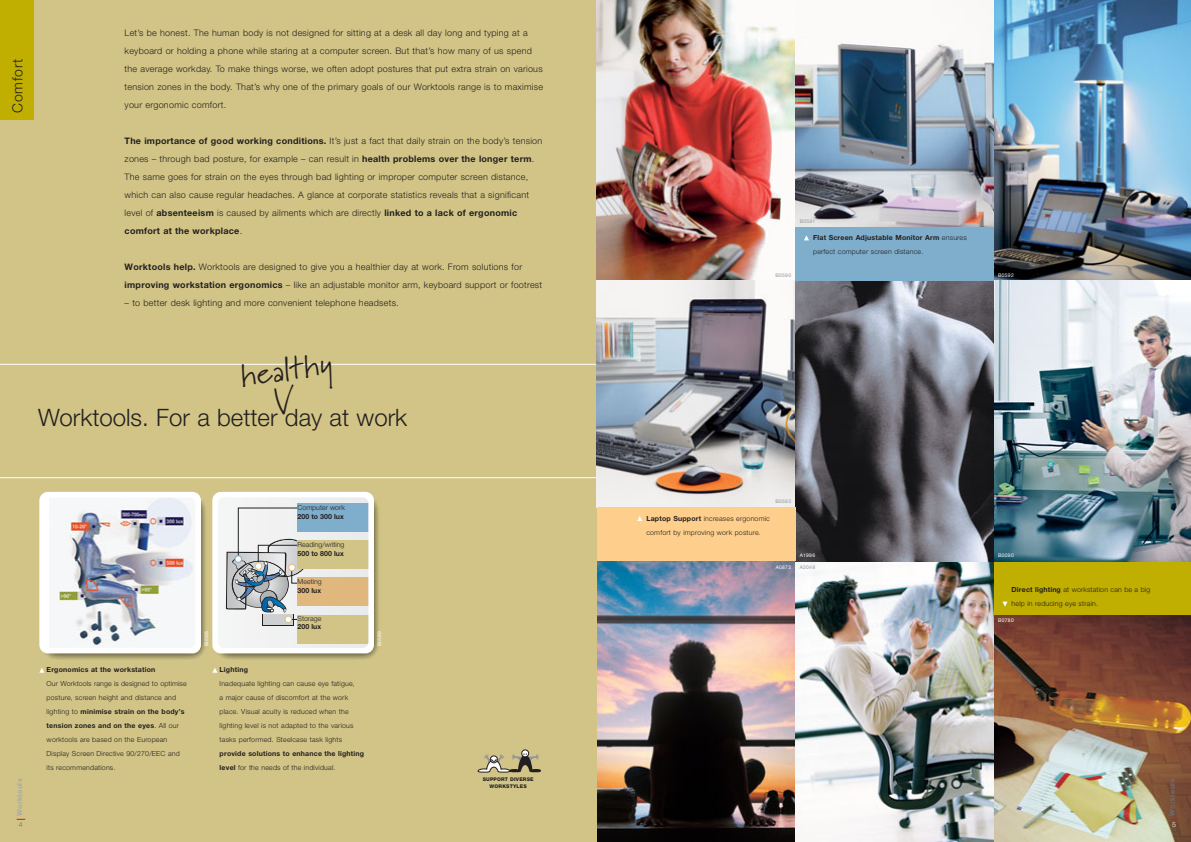
<style>
.page{position:relative;width:1191px;height:842px;background:#fff}
.page>*{position:absolute;margin:0;border:0;box-sizing:border-box;transform-origin:0 0}
.t1{font:57.4px "FF Justlefthand Caps";color:#231f20;scale:.81 1}
.t2{font:32px "Marydale";color:#231f20}
.t3{font:300 24px "Helvetica Neue LT Pro";color:#231f20}
.t4{font:300 14px "Helvetica Neue LT Pro";letter-spacing:.055em;color:#231f20}
.t5{font:300 9px/18px "Helvetica Neue LT Pro";letter-spacing:.03em;color:#231f20}
.t6{font:300 7px/14px "Helvetica Neue LT Pro";letter-spacing:.03em;color:#231f20}
.t7{font:700 7px/14px "Helvetica Neue LT Pro";letter-spacing:.03em;color:#231f20}
.t8{font:300 7px "Helvetica Neue LT Pro";color:#231f20}
.t9{font:700 7px "Helvetica Neue LT Pro";color:#231f20}
.t10{font:700 7px "Helvetica Neue LT Pro";letter-spacing:.055em;color:#a7a9ac}
.t11{font:700 7px "Helvetica Neue LT Pro";letter-spacing:.055em;color:#6d6e70}
.t12{font:300 7px "Helvetica Neue LT Pro";color:#6d6e70}
.t13{font:300 7px "Helvetica Neue LT Pro";color:#fff}
.t14{font:5px "Helvetica Neue LT Pro";letter-spacing:.055em;color:#fff}
.t15{font:800 5px/7px "Helvetica Neue LT Pro";letter-spacing:.03em;color:#231f20;text-align:center}
.t16{font:5px "Helvetica Neue LT Pro";letter-spacing:.055em;color:#939598}
.s1{font-weight:700}
.s2{font-weight:300}
</style>
<div class="page">
<div style="left:0;top:0;width:595px;height:842px;background:#d1c486"></div>
<div style="left:0;top:0;width:34px;height:119px;background:#c0ae00"></div>
<hr style="left:0;top:364px;width:595px;height:1px;background:#fff">
<hr style="left:0;top:477px;width:595px;height:1px;background:#fff">
<img style="left:39px;top:492px;width:173px;height:173px;border-radius:9px">
<div style="left:39px;top:492px;width:162px;height:161px;background:#fff;border-radius:9px"></div>
<img style="left:212px;top:492px;width:173px;height:173px;border-radius:9px">
<div style="left:212px;top:492px;width:162px;height:161px;background:#fff;border-radius:9px"></div>
<img style="left:57px;top:498px;width:137px;height:150px">
<svg style="left:221px;top:497px;width:147px;height:151px"></svg>
<div style="left:235px;top:555px;width:7px;height:8px;border:1px solid #7faecc;border-radius:50%"></div>
<div style="left:255px;top:563px;width:7px;height:6px;background:#fff;border-radius:50%"></div>
<div style="left:255px;top:562px;width:7px;height:8px;border:1px solid #d0c588;border-radius:50%"></div>
<div style="left:289px;top:564px;width:6px;height:7px;background:#fff;border-radius:50%"></div>
<div style="left:288px;top:564px;width:8px;height:7px;border:1px solid #e0b87d;border-radius:50%"></div>
<div style="left:285px;top:616px;width:6px;height:7px;background:#fff;border-radius:50%"></div>
<div style="left:285px;top:616px;width:7px;height:7px;border:1px solid #d1c486;border-radius:50%"></div>
<div style="left:297px;top:503px;width:71px;height:28px;background:#7faecc"></div>
<div style="left:297px;top:540px;width:71px;height:29px;background:#d1c486"></div>
<div style="left:297px;top:578px;width:71px;height:28px;background:#e0b87d"></div>
<div style="left:297px;top:615px;width:71px;height:28px;background:#d1c486"></div>
<svg style="left:39px;top:668px;width:5px;height:5px"></svg>
<svg style="left:212px;top:668px;width:5px;height:5px"></svg>
<div style="left:522px;top:750px;width:6px;height:7px;background:#fff;border-radius:50%"></div>
<div style="left:521px;top:750px;width:8px;height:7px;border:1px solid #231f20;border-radius:50%"></div>
<svg style="left:478px;top:753px;width:63px;height:19px"></svg>
<img style="left:994px;top:615px;width:197px;height:227px">
<div style="left:994px;top:561px;width:197px;height:54px;background:#c0ae00"></div>
<svg style="left:1002px;top:602px;width:5px;height:5px"></svg>
<img style="left:597px;top:561px;width:198px;height:281px">
<hr style="left:595px;top:0;width:2px;height:842px;background:#d1c486">
<img style="left:597px;top:0;width:198px;height:281px">
<img style="left:994px;top:0;width:197px;height:281px">
<img style="left:795px;top:39px;width:199px;height:188px">
<img style="left:795px;top:561px;width:199px;height:281px">
<img style="left:597px;top:281px;width:198px;height:226px">
<img style="left:994px;top:281px;width:197px;height:280px">
<img style="left:795px;top:281px;width:199px;height:280px">
<div style="left:795px;top:227px;width:199px;height:54px;background:#7faecc"></div>
<div style="left:597px;top:507px;width:198px;height:54px;background:#fecf8c"></div>
<svg style="left:637px;top:516px;width:5px;height:5px"></svg>
<svg style="left:804px;top:235px;width:5px;height:5px"></svg>
<h3 class="t4" style="left:12px;top:113px;width:55px;rotate:-90deg">Comfort</h3>
<p class="t5" style="left:125px;top:25px;width:420px">Let’s be honest. The human body is not designed for sitting at a desk all day long and typing at a keyboard or holding a phone while staring at a computer screen. But that’s how many of us spend the average workday. To make things worse, we often adopt postures that put extra strain on various tension zones in the body. That’s why one of the primary goals of our Worktools range is to maximise your ergonomic comfort.</p>
<p class="t5" style="left:125px;top:133px;width:419px"><span class="s1">The importance of good working conditions.</span> It’s just a fact that daily strain on the body’s tension zones – through bad posture, for example – can result in <span class="s1">health problems over the longer term</span>.<br>The same goes for strain on the eyes through bad lighting or improper computer screen distance, which can also cause regular headaches. A glance at corporate statistics reveals that a significant level of <span class="s1">absenteeism</span> is caused by ailments which are directly <span class="s1">linked to a lack of ergonomic comfort at the workplace</span>.</p>
<p class="t5" style="left:125px;top:259px;width:419px"><span class="s1">Worktools help.</span> Worktools are designed to give you a healthier day at work. From solutions for <span class="s1">improving workstation ergonomics</span> – like an adjustable monitor arm, keyboard support or footrest</p>
<p class="t5" style="left:125px;top:295px;width:276px">– to better desk lighting and more convenient telephone headsets.</p>
<h2 class="t2" style="left:238px;top:356px;width:94px;rotate:-8deg">healthy</h2>
<h1 class="t1" style="left:274px;top:364px;width:26px">V</h1>
<h3 class="t3" style="left:38px;top:408px;width:370px">Worktools. For a better day at work</h3>
<p class="t10" style="left:17px;top:816px;width:39px;rotate:-90deg">Worktools</p>
<p class="t12" style="left:19px;top:822px;width:5px">4</p>
<p class="t7" style="left:47px;top:663px;width:110px">Ergonomics at the workstation</p>
<p class="t6" style="left:47px;top:677px;width:141px">Our Worktools range is designed to optimise posture, screen height and distance and lighting to <span class="s1">minimise strain on the body’s tension zones and on the eyes</span>. All our worktools are based on the European Display Screen Directive 90/270/EEC and its recommendations.</p>
<p class="t8" style="left:298px;top:505px;width:49px">Computer work</p>
<p class="t9" style="left:298px;top:513px;width:48px">200 to 300 lux</p>
<p class="t8" style="left:298px;top:542px;width:48px">Reading/writing</p>
<p class="t9" style="left:298px;top:551px;width:48px">500 to 800 lux</p>
<p class="t8" style="left:298px;top:579px;width:26px">Meeting</p>
<p class="t7" style="left:298px;top:584px;width:25px">300 lux</p>
<p class="t8" style="left:298px;top:616px;width:25px">Storage</p>
<p class="t7" style="left:298px;top:620px;width:25px">200 lux</p>
<p class="t14" style="left:204px;top:646px;width:17px;rotate:-90deg">B0588</p>
<p class="t14" style="left:376px;top:646px;width:17px;rotate:-90deg">B0589</p>
<p class="t7" style="left:220px;top:663px;width:30px">Lighting</p>
<p class="t6" style="left:220px;top:677px;width:137px">Inadequate lighting can cause eye fatigue, a major cause of discomfort at the work place. Visual acuity is reduced when the lighting level is not adapted to the various tasks performed. Steelcase task lights</p>
<p class="t7" style="left:220px;top:747px;width:146px">provide solutions to enhance the lighting level <span class="s2">for the needs of the individual.</span></p>
<p class="t15" style="left:483px;top:776px;width:52px">SUPPORT DIVERSE<br>WORKSTYLES</p>
<p class="t16" style="left:775px;top:272px;width:17px">B0590</p>
<p class="t16" style="left:799px;top:218px;width:17px">B0591</p>
<p class="t6" style="left:813px;top:231px;width:155px"><span class="s1">Flat Screen Adjustable Monitor Arm</span> ensures perfect computer screen distance.</p>
<p class="t14" style="left:998px;top:272px;width:17px">B0592</p>
<p class="t16" style="left:775px;top:499px;width:17px">B0593</p>
<p class="t6" style="left:646px;top:512px;width:125px"><span class="s1">Laptop Support</span> increases ergonomic comfort by improving work posture.</p>
<p class="t14" style="left:775px;top:564px;width:17px">A0872</p>
<p class="t14" style="left:799px;top:553px;width:17px">A1996</p>
<p class="t16" style="left:799px;top:564px;width:17px">A2048</p>
<p class="t14" style="left:998px;top:553px;width:17px">B0090</p>
<p class="t6" style="left:1011px;top:583px;width:140px"><span class="s1">Direct lighting</span> at workstation can be a big help in reducing eye strain.</p>
<p class="t14" style="left:998px;top:618px;width:17px">B0780</p>
<p class="t11" style="left:1169px;top:816px;width:39px;rotate:-90deg">Worktools</p>
<p class="t13" style="left:1172px;top:822px;width:5px">5</p>
</div>
